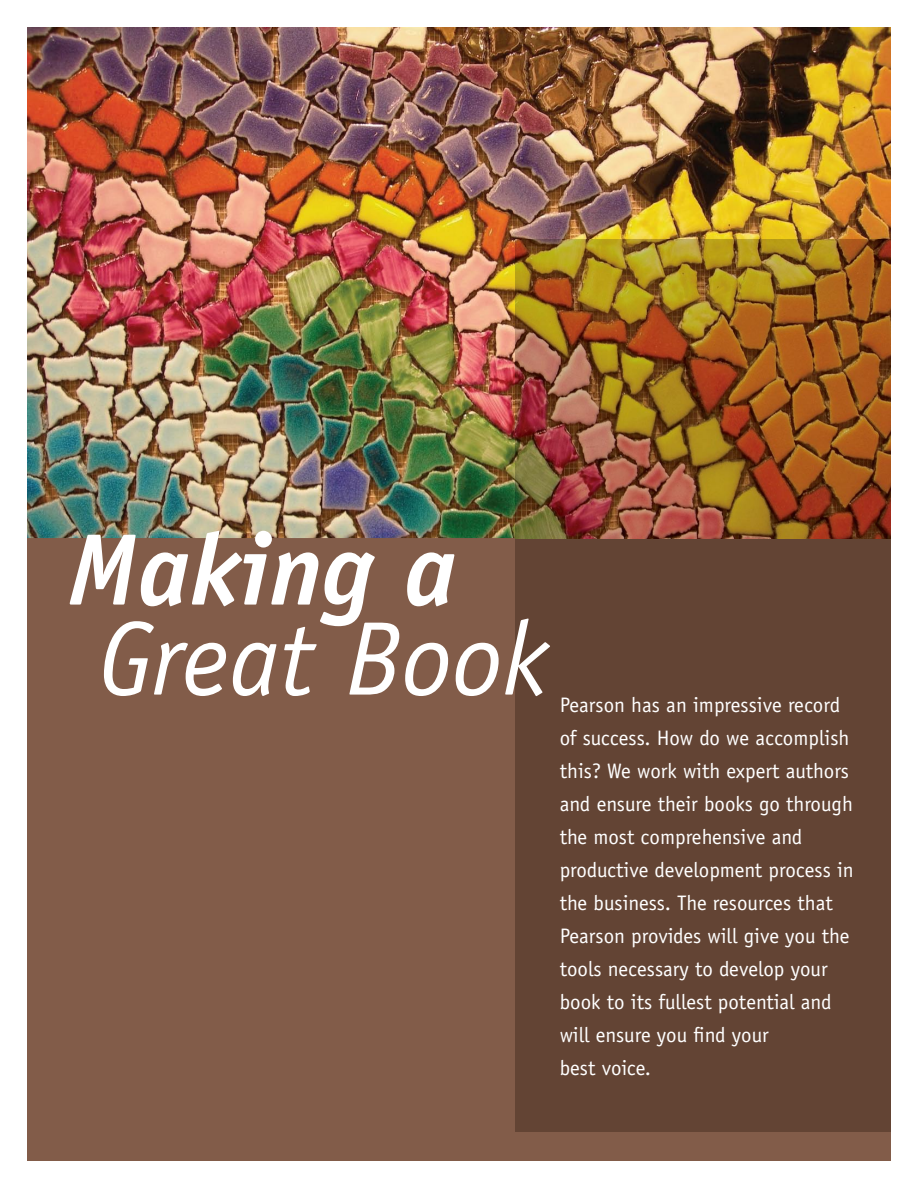
<style>
.page{position:relative;width:918px;height:1188px;background:#fff}
.page>*{position:absolute;margin:0;border:0;box-sizing:border-box;transform-origin:0 0}
.t1{font:italic 105px "Officina Sans";color:#fff}
.t2{font:italic 700 102px "Officina Sans";color:#fff}
.t3{font:21px/33px "Officina Sans";color:#fff}
</style>
<div class="page">
<div style="left:27px;top:27px;width:864px;height:1134px;background:#825c49"></div>
<img style="left:27px;top:27px;width:864px;height:511px">
<div style="left:516px;top:538px;width:375px;height:593px;background:#634434"></div>
<img style="left:516px;top:239px;width:375px;height:299px">
<h2 class="t2" style="left:68px;top:508px;width:391px">Making a</h2>
<h1 class="t1" style="left:99px;top:598px;width:450px">Great Book</h1>
<p class="t3" style="left:560px;top:688px;width:296px">Pearson has an impressive record of success. How do we accomplish this? We work with expert authors and ensure their books go through the most comprehensive and productive development process in the business. The resources that<br>Pearson provides will give you the tools necessary to develop your book to its fullest potential and will ensure you find your<br>best voice.</p>
</div>
